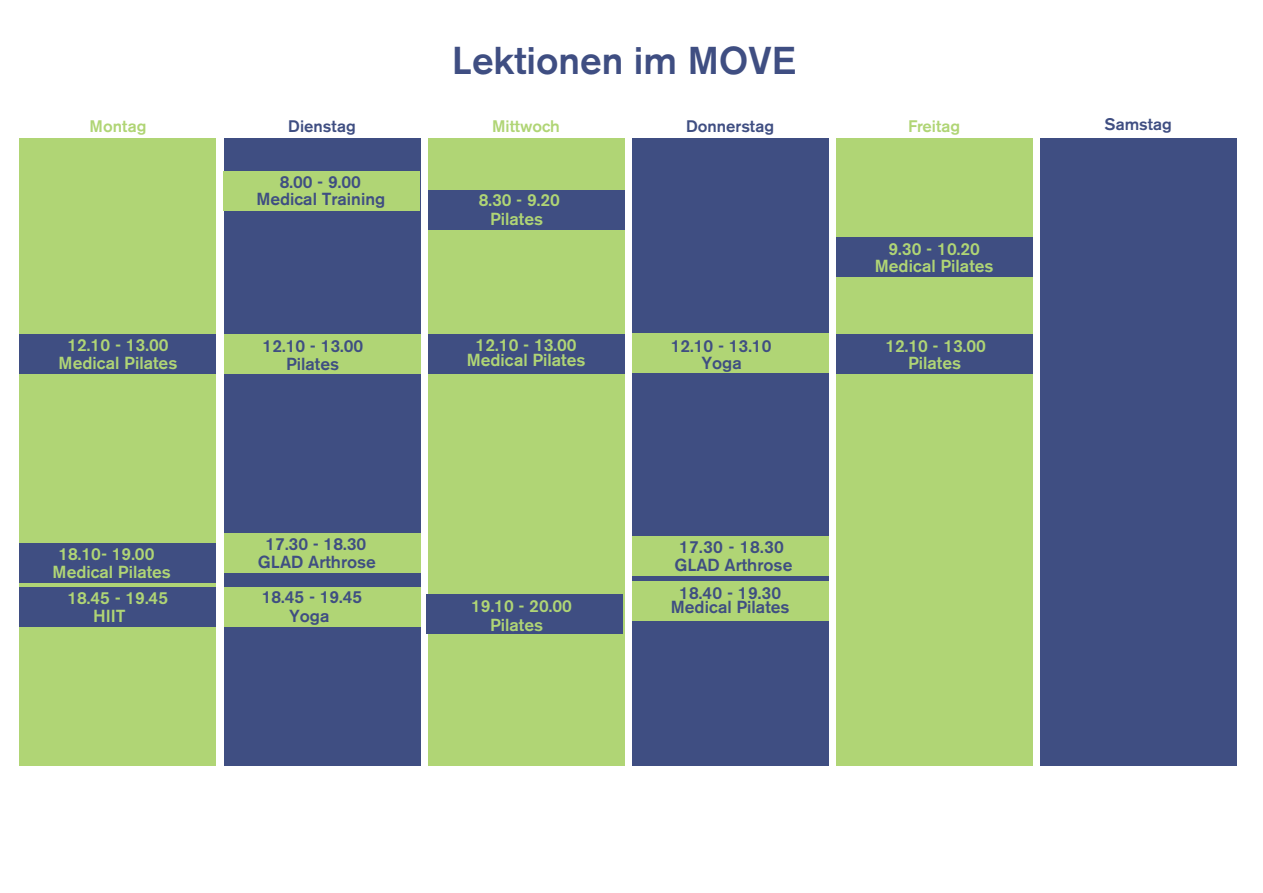
<style>
.page{position:relative;width:1263px;height:893px;background:#fff}
.page>*{position:absolute;margin:0;border:0;box-sizing:border-box;transform-origin:0 0}
.t1{font:500 38.55px "Akzidenz Grotesk BE";color:#3f4e82}
.t2{font:500 17.4px/17.4px "Akzidenz Grotesk BE";color:#b0d575;text-align:center}
.t3{font:500 17.4px/14.4px "Akzidenz Grotesk BE";color:#3f4e82;text-align:center}
.t4{font:500 16.65px "Akzidenz Grotesk BE";color:#3f4e82}
.t5{font:500 16.65px "Akzidenz Grotesk BE";color:#b0d575}
</style>
<div class="page">
<div style="left:836px;top:138px;width:196px;height:628px;background:#b0d575"></div>
<div style="left:836px;top:238px;width:196px;height:39px;background:#3f4e82"></div>
<div style="left:20px;top:138px;width:196px;height:628px;background:#b0d575"></div>
<div style="left:20px;top:334px;width:196px;height:39px;background:#3f4e82"></div>
<div style="left:224px;top:138px;width:196px;height:628px;background:#3f4e82"></div>
<div style="left:428px;top:138px;width:196px;height:628px;background:#b0d575"></div>
<div style="left:428px;top:334px;width:196px;height:39px;background:#3f4e82"></div>
<div style="left:632px;top:138px;width:196px;height:628px;background:#3f4e82"></div>
<div style="left:632px;top:582px;width:196px;height:39px;background:#b0d575"></div>
<div style="left:1040px;top:138px;width:196px;height:628px;background:#3f4e82"></div>
<div style="left:20px;top:543px;width:196px;height:40px;background:#3f4e82"></div>
<div style="left:20px;top:587px;width:196px;height:40px;background:#3f4e82"></div>
<div style="left:224px;top:334px;width:196px;height:39px;background:#b0d575"></div>
<div style="left:224px;top:588px;width:196px;height:39px;background:#b0d575"></div>
<div style="left:428px;top:191px;width:196px;height:39px;background:#3f4e82"></div>
<div style="left:427px;top:595px;width:196px;height:39px;background:#3f4e82"></div>
<div style="left:632px;top:334px;width:196px;height:39px;background:#b0d575"></div>
<div style="left:836px;top:334px;width:196px;height:39px;background:#3f4e82"></div>
<div style="left:632px;top:536px;width:196px;height:39px;background:#b0d575"></div>
<div style="left:224px;top:533px;width:196px;height:40px;background:#b0d575"></div>
<div style="left:224px;top:171px;width:196px;height:40px;background:#b0d575"></div>
<p class="t5" style="left:90px;top:115px;width:58px">Montag</p>
<p class="t2" style="left:59px;top:336px;width:120px">12.10 - 13.00<br>Medical Pilates</p>
<p class="t2" style="left:53px;top:545px;width:120px;line-height:18.1px;text-align:left;text-indent:6px">18.10- 19.00<br>Medical Pilates</p>
<p class="t2" style="left:93px;top:589px;width:76px;line-height:18.1px;text-align:left;text-indent:-26px">18.45 - 19.45<br>HIIT</p>
<h1 class="t1" style="left:452px;top:37px;width:345px">Lektionen im MOVE</h1>
<p class="t4" style="left:288px;top:115px;width:69px">Dienstag</p>
<p class="t5" style="left:492px;top:115px;width:69px">Mittwoch</p>
<p class="t3" style="left:256px;top:172px;width:130px;line-height:17.9px">8.00 - 9.00<br>Medical Training</p>
<p class="t2" style="left:479px;top:191px;width:83px">8.30 - 9.20</p>
<p class="t2" style="left:485px;top:200px;width:83px;line-height:14.4px">8.30 - 9.20<br>Pilates</p>
<p class="t2" style="left:490px;top:210px;width:55px">Pilates</p>
<p class="t4" style="left:686px;top:115px;width:90px">Donnerstag</p>
<p class="t5" style="left:908px;top:115px;width:54px">Freitag</p>
<p class="t2" style="left:875px;top:240px;width:120px">9.30 - 10.20<br>Medical Pilates</p>
<p class="t3" style="left:263px;top:337px;width:102px;line-height:18.1px">12.10 - 13.00<br>Pilates</p>
<p class="t2" style="left:467px;top:338px;width:120px;line-height:14.4px">12.10 - 13.00<br>Medical Pilates</p>
<p class="t3" style="left:677px;top:338px;width:103px">12.10 - 13.10<br>Yoga</p>
<p class="t3" style="left:671px;top:337px;width:102px;line-height:16.6px">12.10 - 13.10<br>Yoga</p>
<p class="t2" style="left:885px;top:337px;width:102px">12.10 - 13.00<br>Pilates</p>
<p class="t3" style="left:258px;top:535px;width:120px;line-height:18.1px">17.30 - 18.30<br>GLAD Arthrose</p>
<p class="t3" style="left:674px;top:538px;width:120px;line-height:17.9px;text-align:left">17.30 - 18.30<br>GLAD Arthrose</p>
<p class="t3" style="left:262px;top:588px;width:102px;line-height:18.8px">18.45 - 19.45<br>Yoga</p>
<p class="t2" style="left:471px;top:597px;width:102px">19.10 - 20.00</p>
<p class="t2" style="left:490px;top:616px;width:55px">Pilates</p>
<p class="t3" style="left:671px;top:585px;width:120px">18.40 - 19.30<br>Medical Pilates</p>
<p class="t4" style="left:1104px;top:114px;width:69px">Samstag</p>
</div>
